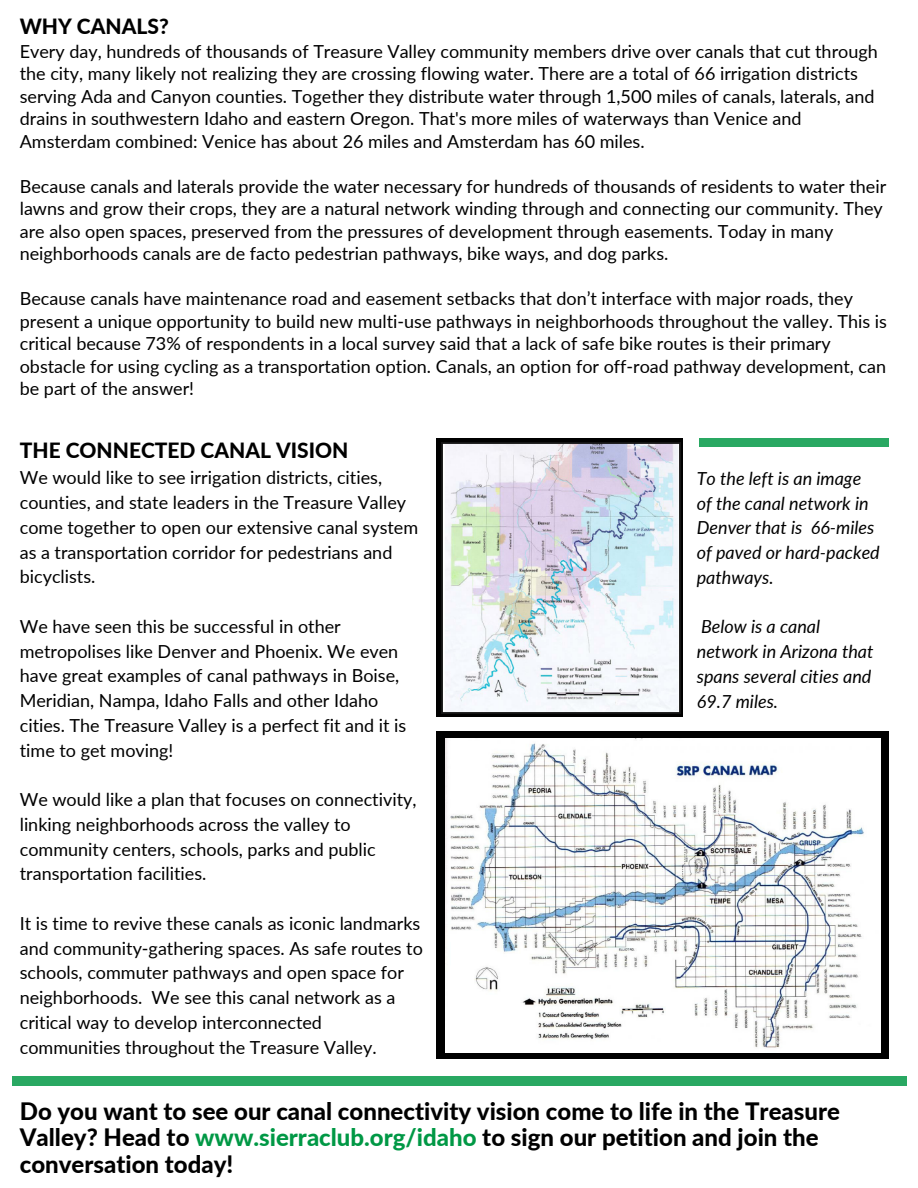
<style>
.page{position:relative;width:918px;height:1188px;background:#fff}
.page>*{position:absolute;margin:0;border:0;box-sizing:border-box;transform-origin:0 0}
.t1{font:800 24px/26.4px "Lato";color:#000}
.t2{font:800 21px "Lato";color:#000}
.t3{font:18px/24.8px "Lato";color:#000}
.t4{font:italic 18px/24.8px "Lato";color:#000}
.s1{color:#009845}
</style>
<div class="page">
<div style="left:13px;top:1077px;width:894px;height:58px;background:#29a862"></div>
<div style="left:0;top:1086px;width:918px;height:58px;background:#fff"></div>
<div style="left:437px;top:732px;width:452px;height:327px;background:#000"></div>
<img style="left:445px;top:739px;width:436px;height:314px">
<div style="left:437px;top:438px;width:246px;height:279px;background:linear-gradient(to right,#070707,#060606)"></div>
<img style="left:442px;top:443px;width:238px;height:271px">
<div style="left:699px;top:438px;width:219px;height:59px;background:#29a862"></div>
<div style="left:687px;top:447px;width:231px;height:59px;background:#fff"></div>
<div style="left:889px;top:426px;width:29px;height:58px;background:#fff"></div>
<p class="t2" style="left:20px;top:13px;width:151px">WHY CANALS?</p>
<p class="t3" style="left:20px;top:39px;width:860px;line-height:22.5px">Every day, hundreds of thousands of Treasure Valley community members drive over canals that cut through the city, many likely not realizing they are crossing flowing water. There are a total of 66 irrigation districts serving Ada and Canyon counties. Together they distribute water through 1,500 miles of canals, laterals, and drains in southwestern Idaho and eastern Oregon. That's more miles of waterways than Venice and Amsterdam combined: Venice has about 26 miles and Amsterdam has 60 miles.</p>
<p class="t3" style="left:20px;top:174px;width:868px;line-height:22.5px">Because canals and laterals provide the water necessary for hundreds of thousands of residents to water their lawns and grow their crops, they are a natural network winding through and connecting our community. They are also open spaces, preserved from the pressures of development through easements. Today in many neighborhoods canals are de facto pedestrian pathways, bike ways, and dog parks.</p>
<p class="t3" style="left:20px;top:287px;width:869px;line-height:22.5px">Because canals have maintenance road and easement setbacks that don’t interface with major roads, they present a unique opportunity to build new multi-use pathways in neighborhoods throughout the valley. This is critical because 73% of respondents in a local survey said that a lack of safe bike routes is their primary obstacle for using cycling as a transportation option. Canals, an option for off-road pathway development, can be part of the answer!</p>
<p class="t2" style="left:20px;top:438px;width:330px">THE CONNECTED CANAL VISION</p>
<p class="t3" style="left:20px;top:465px;width:400px">We would like to see irrigation districts, cities, counties, and state leaders in the Treasure Valley come together to open our extensive canal system as a transportation corridor for pedestrians and bicyclists.</p>
<p class="t3" style="left:20px;top:614px;width:388px">We have seen this be successful in other metropolises like Denver and Phoenix. We even have great examples of canal pathways in Boise, Meridian, Nampa, Idaho Falls and other Idaho cities. The Treasure Valley is a perfect fit and it is time to get moving!</p>
<p class="t3" style="left:20px;top:787px;width:398px">We would like a plan that focuses on connectivity, linking neighborhoods across the valley to community centers, schools, parks and public transportation facilities.</p>
<p class="t3" style="left:20px;top:911px;width:405px">It is time to revive these canals as iconic landmarks and community-gathering spaces. As safe routes to schools, commuter pathways and open space for neighborhoods. We see this canal network as a critical way to develop interconnected communities throughout the Treasure Valley.</p>
<p class="t4" style="left:697px;top:466px;width:184px">To the left is an image of the canal network in<br>Denver that is 66-miles of paved or hard-packed pathways.</p>
<p class="t4" style="left:697px;top:614px;width:178px">Below is a canal network in Arizona that spans several cities and<br>69.7 miles.</p>
<h1 class="t1" style="left:20px;top:1098px;width:822px">Do you want to see our canal connectivity vision come to life in the Treasure<br>Valley? Head to <span class="s1">www.sierraclub.org/idaho</span> to sign our petition and join the conversation today!</h1>
</div>
